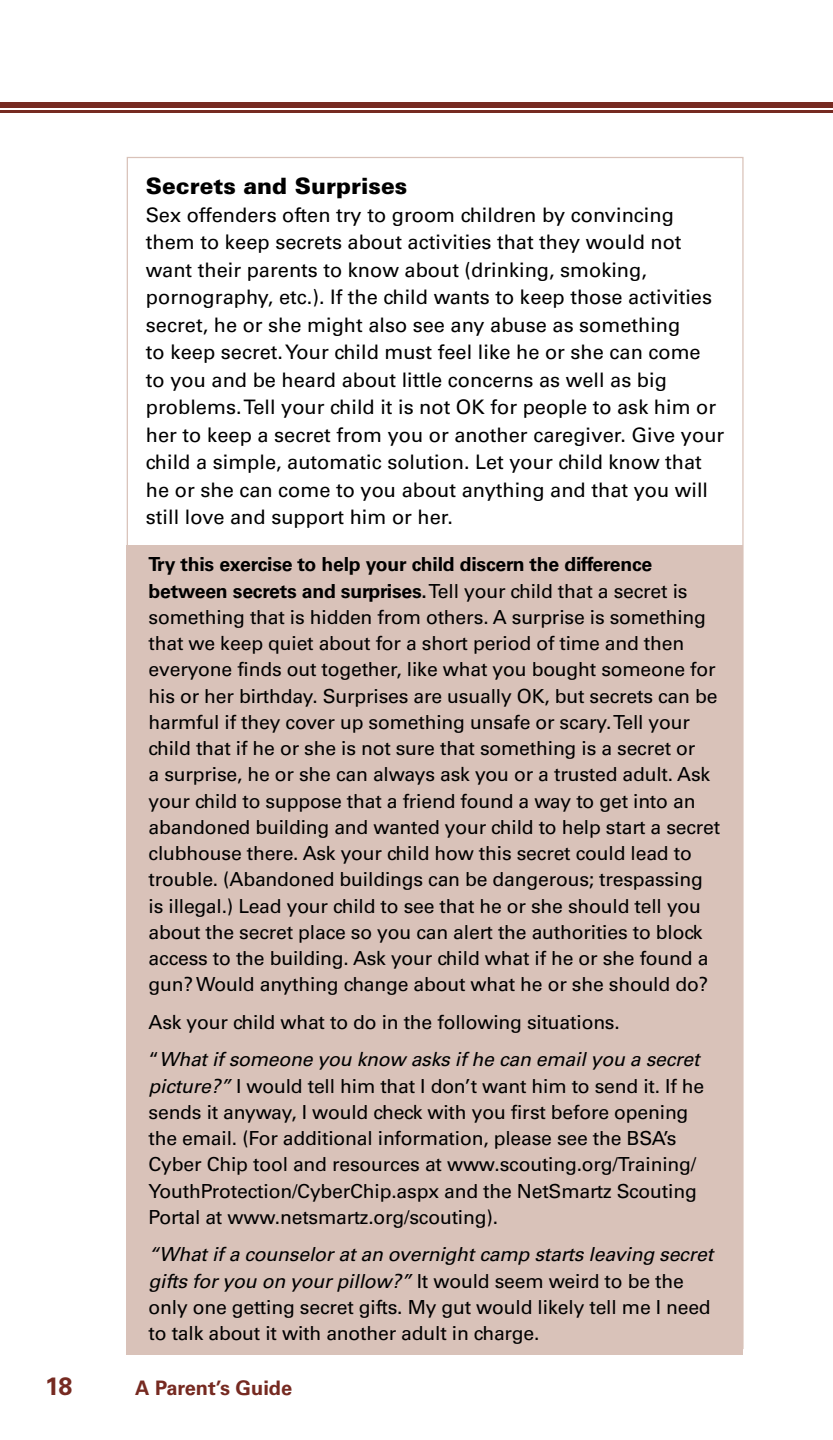
<style>
.page{position:relative;width:833px;height:1440px;background:#fff}
.page>*{position:absolute;margin:0;border:0;box-sizing:border-box;transform-origin:0 0}
.t1{font:700 25px "Univers";color:#762a21}
.bld2{font:900 22.5px "Univers";color:#000}
.t2{font:20px/27.5px "Univers";color:#000}
.t3{font:700 20px "Univers";color:#762a21}
.t4{font:19.5px/26.2px "Univers";letter-spacing:-.01em;color:#000}
.s1{font-weight:700}
.s2{font-style:italic}
</style>
<div class="page">
<div style="left:0;top:102px;width:832px;height:6px;background:#762a21"></div>
<hr style="left:0;top:111px;width:832px;height:2px;background:#762a21">
<div style="left:126px;top:546px;width:616px;height:809px;background:#d9c2b9"></div>
<p class="bld2" style="left:146px;top:172px;width:263px">Secrets and Surprises</p>
<p class="t2" style="left:146px;top:201px;width:580px">Sex offenders often try to groom children by convincing them to keep secrets about activities that they would not want their parents to know about (drinking, smoking, pornography, etc.). If the child wants to keep those activities secret, he or she might also see any abuse as something<br>to keep secret. Your child must feel like he or she can come to you and be heard about little concerns as well as big problems. Tell your child it is not OK for people to ask him or her to keep a secret from you or another caregiver. Give your child a simple, automatic solution. Let your child know that he or she can come to you about anything and that you will still love and support him or her.</p>
<p class="t4" style="left:149px;top:551px;width:573px"><span class="s1">Try this exercise to help your child discern the difference between secrets and surprises.</span> Tell your child that a secret is something that is hidden from others. A surprise is something that we keep quiet about for a short period of time and then everyone finds out together, like what you bought someone for his or her birthday. Surprises are usually OK, but secrets can be harmful if they cover up something unsafe or scary. Tell your child that if he or she is not sure that something is a secret or<br>a surprise, he or she can always ask you or a trusted adult. Ask your child to suppose that a friend found a way to get into an abandoned building and wanted your child to help start a secret clubhouse there. Ask your child how this secret could lead to trouble. (Abandoned buildings can be dangerous; trespassing is illegal.) Lead your child to see that he or she should tell you about the secret place so you can alert the authorities to block access to the building. Ask your child what if he or she found a gun? Would anything change about what he or she should do?</p>
<p class="t4" style="left:149px;top:1009px;width:473px">Ask your child what to do in the following situations.</p>
<p class="t4" style="left:149px;top:1046px;width:557px">“<span class="s2">What if someone you know asks if he can email you a secret picture?”</span> I would tell him that I don’t want him to send it. If he sends it anyway, I would check with you first before opening the email. (For additional information, please see the BSA’s Cyber Chip tool and resources at www.scouting.org/Training/ YouthProtection/CyberChip.aspx and the NetSmartz Scouting Portal at www.netsmartz.org/scouting).</p>
<p class="t4" style="left:149px;top:1241px;width:566px"><span class="s2">“What if a counselor at an overnight camp starts leaving secret gifts for you on your pillow?”</span> It would seem weird to be the only one getting secret gifts. My gut would likely tell me I need to talk about it with another adult in charge.</p>
<p class="t1" style="left:45px;top:1372px;width:29px">18</p>
<p class="t3" style="left:135px;top:1376px;width:159px">A Parent’s Guide</p>
</div>
